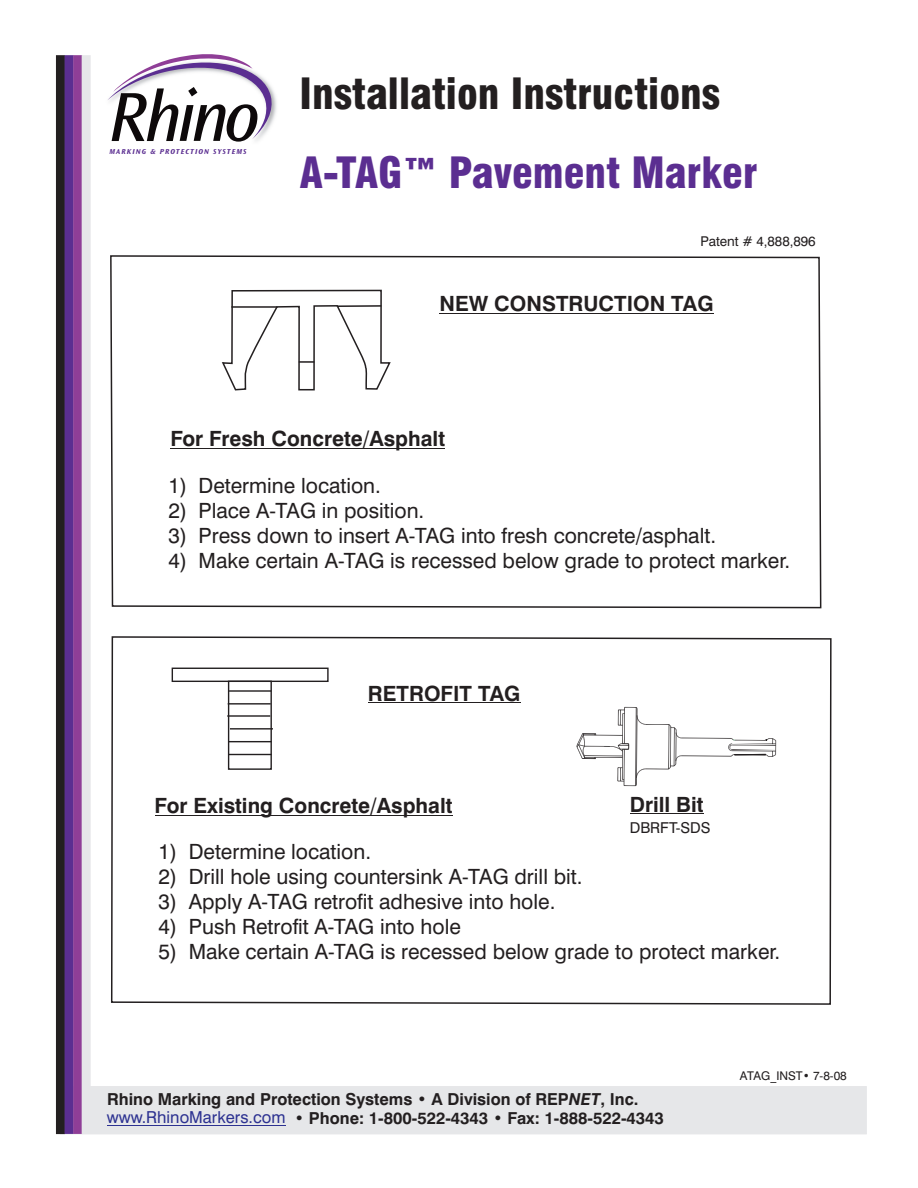
<style>
.page{position:relative;width:918px;height:1188px;background:#fff}
.page>*{position:absolute;margin:0;border:0;box-sizing:border-box;transform-origin:0 0}
.t1{font:italic 72.45px "Ocean Sans";color:#0d090a}
.t2{font:900 condensed 42px/78.4px "Swiss 721 BT";color:#231f20}
.t3{font:21px "Swiss 721 BT";color:#231f20}
.t4{font:700 21px "Swiss 721 BT";color:#231f20}
.t5{font:700 16.5px "Swiss 721 BT";color:#231f20}
.t6{font:16.5px "Swiss 721 BT";color:#2d3291}
.t7{font:15px "Swiss 721 BT";color:#231f20}
.t8{font:13.5px "Swiss 721 BT";color:#231f20}
.t9{font:12px "Swiss 721 BT";color:#231f20}
.t10{font:italic 700 7.5px "Ocean Sans";letter-spacing:.14em;color:#5b2e91}
.s1{font-family:"Ocean Sans";font-weight:400;font-style:italic;font-stretch:normal;font-size:72.45px;color:#0d090a}
.s2{color:#5b2e91}
.s3{font-style:italic}
</style>
<div class="page">
<svg style="left:111px;top:636px;width:721px;height:369px"></svg>
<hr style="left:630px;top:813px;width:73px;height:1px;background:#231f20">
<svg style="left:171px;top:667px;width:158px;height:104px"></svg>
<hr style="left:229px;top:690px;width:42px;height:2px;background:#231f20">
<hr style="left:228px;top:703px;width:43px;height:2px;background:#231f20">
<hr style="left:227px;top:715px;width:43px;height:2px;background:#231f20">
<hr style="left:230px;top:728px;width:43px;height:2px;background:#231f20">
<hr style="left:229px;top:754px;width:43px;height:1px;background:#231f20">
<hr style="left:229px;top:741px;width:43px;height:1px;background:#231f20">
<svg style="left:110px;top:255px;width:712px;height:354px"></svg>
<hr style="left:368px;top:702px;width:153px;height:1px;background:#231f20">
<hr style="left:155px;top:815px;width:297px;height:1px;background:#231f20">
<div style="left:91px;top:1086px;width:776px;height:48px;background:#e6e7e9"></div>
<div style="left:56px;top:55px;width:9px;height:1079px;background:#231f20"></div>
<img style="left:255px;top:93px;width:22px;height:48px">
<svg style="left:108px;top:54px;width:166px;height:85px"></svg>
<div style="left:65px;top:55px;width:9px;height:1079px;background:#5b2e91"></div>
<div style="left:73px;top:55px;width:9px;height:1079px;background:#8f3e97"></div>
<div style="left:82px;top:55px;width:9px;height:1079px;background:#e6e7e9"></div>
<hr style="left:681px;top:756px;width:50px;height:1px;background:#231f20">
<hr style="left:681px;top:755px;width:50px;height:1px;background:#231f20">
<hr style="left:681px;top:738px;width:50px;height:1px;background:#231f20">
<svg style="left:728px;top:738px;width:48px;height:19px"></svg>
<svg style="left:577px;top:707px;width:105px;height:79px"></svg>
<hr style="left:107px;top:1125px;width:179px;height:1px;background:#2d3291">
<h2 class="t2" style="left:300px;top:59px;width:459px;text-indent:-123px"><span class="s1">ino</span> Installation Instructions<br><span class="s2">A-TAG™ Pavement Marker</span></h2>
<h1 class="t1" style="left:109px;top:88px;width:74px">Rh</h1>
<p class="t10" style="left:110px;top:148px;width:38px">MARKING</p>
<p class="t10" style="left:150px;top:148px;width:98px">&amp; PROTECTION SYSTEMS</p>
<p class="t8" style="left:701px;top:236px;width:117px">Patent # 4,888,896</p>
<p class="t4" style="left:439px;top:295px;width:276px">NEW CONSTRUCTION TAG</p>
<p class="t4" style="left:170px;top:430px;width:276px">For Fresh Concrete/Asphalt</p>
<p class="t3" style="left:168px;top:477px;width:214px">1) Determine location.</p>
<p class="t3" style="left:168px;top:502px;width:257px">2) Place A-TAG in position.</p>
<p class="t3" style="left:168px;top:527px;width:549px">3) Press down to insert A-TAG into fresh concrete/asphalt.</p>
<p class="t3" style="left:168px;top:552px;width:623px">4) Make certain A-TAG is recessed below grade to protect marker.</p>
<p class="t4" style="left:368px;top:685px;width:154px">RETROFIT TAG</p>
<p class="t4" style="left:155px;top:797px;width:299px">For Existing Concrete/Asphalt</p>
<p class="t4" style="left:630px;top:796px;width:75px">Drill Bit</p>
<p class="t7" style="left:630px;top:821px;width:82px">DBRFT-SDS</p>
<p class="t3" style="left:159px;top:843px;width:214px">1) Determine location.</p>
<p class="t3" style="left:159px;top:868px;width:426px">2) Drill hole using countersink A-TAG drill bit.</p>
<p class="t3" style="left:159px;top:893px;width:398px">3) Apply A-TAG retrofit adhesive into hole.</p>
<p class="t3" style="left:159px;top:918px;width:304px">4) Push Retrofit A-TAG into hole</p>
<p class="t3" style="left:159px;top:943px;width:623px">5) Make certain A-TAG is recessed below grade to protect marker.</p>
<p class="t5" style="left:107px;top:1092px;width:533px">Rhino Marking and Protection Systems • A Division of REP<span class="s3">NET</span>, Inc.</p>
<p class="t5" style="left:294px;top:1112px;width:371px">• Phone: 1-800-522-4343 • Fax: 1-888-522-4343</p>
<p class="t6" style="left:107px;top:1111px;width:180px">www.RhinoMarkers.com</p>
<p class="t9" style="left:740px;top:1071px;width:108px">ATAG_INST• 7-8-08</p>
</div>
